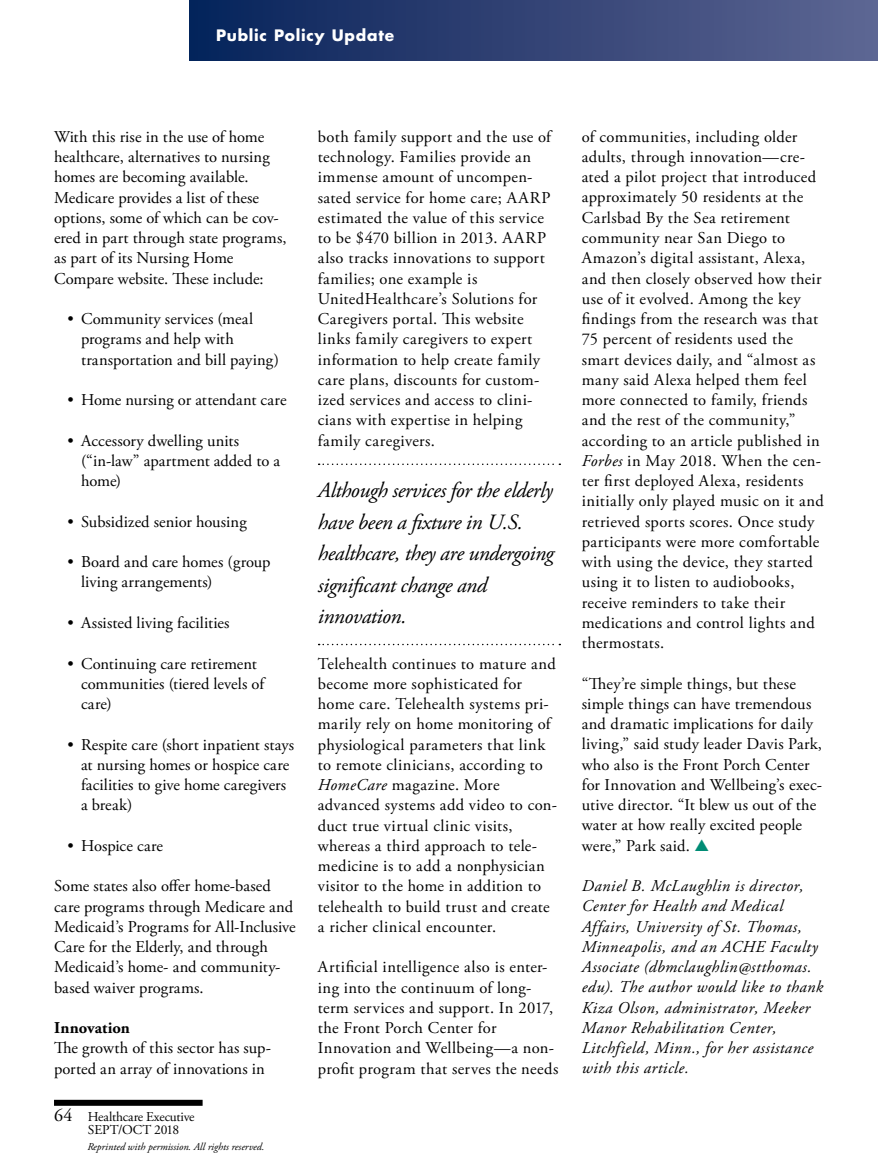
<style>
.page{position:relative;width:878px;height:1175px;background:#fff}
.page>*{position:absolute;margin:0;border:0;box-sizing:border-box;transform-origin:0 0}
.t1{font:italic 21.75px/31.5px "Adobe Garamond Pro";letter-spacing:-.02em;color:#000}
.t2{font:18px "Adobe Garamond Pro";color:#000}
.t3{font:16.5px/20.2px "Adobe Garamond Pro";letter-spacing:.015em;color:#000}
.t4{font:italic 16.5px/20.2px "Adobe Garamond Pro";letter-spacing:.03em;color:#000}
.t5{font:16.5px "Adobe Garamond Pro";letter-spacing:-.005em;color:#000}
.t6{font:700 16.5px "Adobe Garamond Pro";letter-spacing:.005em;color:#000}
.t7{font:700 15.3px "Futura Std";letter-spacing:.045em;color:#fff}
.t8{font:13.5px/13.5px "Adobe Garamond Pro";letter-spacing:-.01em;color:#000}
.t9{font:italic 10.5px "Adobe Garamond Pro";color:#000}
.s1{font-style:italic}
.s2{color:#008c75}
</style>
<div class="page">
<div style="left:189px;top:0;width:689px;height:61px;background:linear-gradient(to right,#06235a,#5e6592)"></div>
<svg style="left:318px;top:463px;width:242px;height:2px"></svg>
<svg style="left:318px;top:644px;width:242px;height:1px"></svg>
<div style="left:54px;top:1099px;width:148px;height:6px;background:#000"></div>
<p class="t7" style="left:216px;top:25px;width:179px">Public Policy Update</p>
<p class="t3" style="left:54px;top:127px;width:234px">With this rise in the use of home healthcare, alternatives to nursing homes are becoming available.<br>Medicare provides a list of these options, some of which can be cov&shy;ered in part through state programs, as part of its Nursing Home<br>Compare website. These include:</p>
<p class="t3" style="left:81px;top:309px;width:199px;text-indent:-13px">• Community services (meal programs and help with transportation and bill paying)</p>
<p class="t5" style="left:67px;top:390px;width:220px">• Home nursing or attendant care</p>
<p class="t3" style="left:81px;top:431px;width:201px;text-indent:-13px">• Accessory dwelling units (“in-law” apartment added to a home)</p>
<p class="t3" style="left:67px;top:512px;width:181px">• Subsidized senior housing</p>
<p class="t3" style="left:81px;top:552px;width:191px;text-indent:-13px">• Board and care homes (group living arrangements)</p>
<p class="t3" style="left:67px;top:613px;width:163px">• Assisted living facilities</p>
<p class="t3" style="left:81px;top:653px;width:185px;text-indent:-13px">• Continuing care retirement communities (tiered levels of care)</p>
<p class="t3" style="left:81px;top:734px;width:215px;text-indent:-13px">• Respite care (short inpatient stays at nursing homes or hospice care facilities to give home caregivers a break)</p>
<p class="t5" style="left:67px;top:835px;width:97px">• Hospice care</p>
<p class="t3" style="left:54px;top:876px;width:243px">Some states also offer home-based care programs through Medicare and Medicaid’s Programs for All-Inclusive Care for the Elderly, and through Medicaid’s home- and community&shy;based waiver programs.</p>
<p class="t6" style="left:54px;top:1018px;width:77px">Innovation</p>
<p class="t3" style="left:54px;top:1038px;width:218px">The growth of this sector has sup&shy;ported an array of innovations in</p>
<p class="t2" style="left:54px;top:1104px;width:20px">64</p>
<p class="t8" style="left:88px;top:1110px;width:108px">Healthcare Executive<br>SEPT/OCT 2018</p>
<p class="t9" style="left:87px;top:1140px;width:178px">Reprinted with permission. All rights reserved.</p>
<p class="t3" style="left:318px;top:127px;width:235px">both family support and the use of technology. Families provide an immense amount of uncompen&shy;sated service for home care; AARP estimated the value of this service to be $470 billion in 2013. AARP also tracks innovations to support families; one example is<br>UnitedHealthcare’s Solutions for<br>Caregivers portal. This website links family caregivers to expert information to help create family care plans, discounts for custom&shy;ized services and access to clini&shy;cians with expertise in helping family caregivers.</p>
<h1 class="t1" style="left:318px;top:475px;width:237px">Although services for the elderly have been a fixture in U.S. healthcare, they are undergoing significant change and innovation.</h1>
<p class="t3" style="left:318px;top:653px;width:241px">Telehealth continues to mature and become more sophisticated for home care. Telehealth systems pri&shy;marily rely on home monitoring of physiological parameters that link to remote clinicians, according to <span class="s1">HomeCare</span> magazine. More advanced systems add video to con&shy;duct true virtual clinic visits, whereas a third approach to tele&shy;medicine is to add a nonphysician visitor to the home in addition to telehealth to build trust and create a richer clinical encounter.</p>
<p class="t3" style="left:318px;top:957px;width:242px">Artificial intelligence also is enter&shy;ing into the continuum of long&shy;term services and support. In 2017, the Front Porch Center for Innovation and Wellbeing—a non&shy;profit program that serves the needs</p>
<p class="t3" style="left:581px;top:127px;width:243px">of communities, including older adults, through innovation—cre&shy;ated a pilot project that introduced approximately 50 residents at the Carlsbad By the Sea retirement community near San Diego to Amazon’s digital assistant, Alexa, and then closely observed how their use of it evolved. Among the key findings from the research was that 75 percent of residents used the smart devices daily, and “almost as many said Alexa helped them feel more connected to family, friends and the rest of the community,” according to an article published in <span class="s1">Forbes</span> in May 2018. When the cen&shy;ter first deployed Alexa, residents initially only played music on it and retrieved sports scores. Once study participants were more comfortable with using the device, they started using it to listen to audiobooks, receive reminders to take their medications and control lights and thermostats.</p>
<p class="t3" style="left:581px;top:674px;width:242px">“They’re simple things, but these simple things can have tremendous and dramatic implications for daily living,” said study leader Davis Park, who also is the Front Porch Center for Innovation and Wellbeing’s exec&shy;utive director. “It blew us out of the water at how really excited people were,” Park said. <span class="s2">▲</span></p>
<p class="t4" style="left:581px;top:876px;width:243px">Daniel B. McLaughlin is director,<br>Center for Health and Medical<br>Affairs, University of St. Thomas,<br>Minneapolis, and an ACHE Faculty<br>Associate (dbmclaughlin@stthomas. edu). The author would like to thank<br>Kiza Olson, administrator, Meeker<br>Manor Rehabilitation Center,<br>Litchfield, Minn., for her assistance with this article.</p>
</div>
